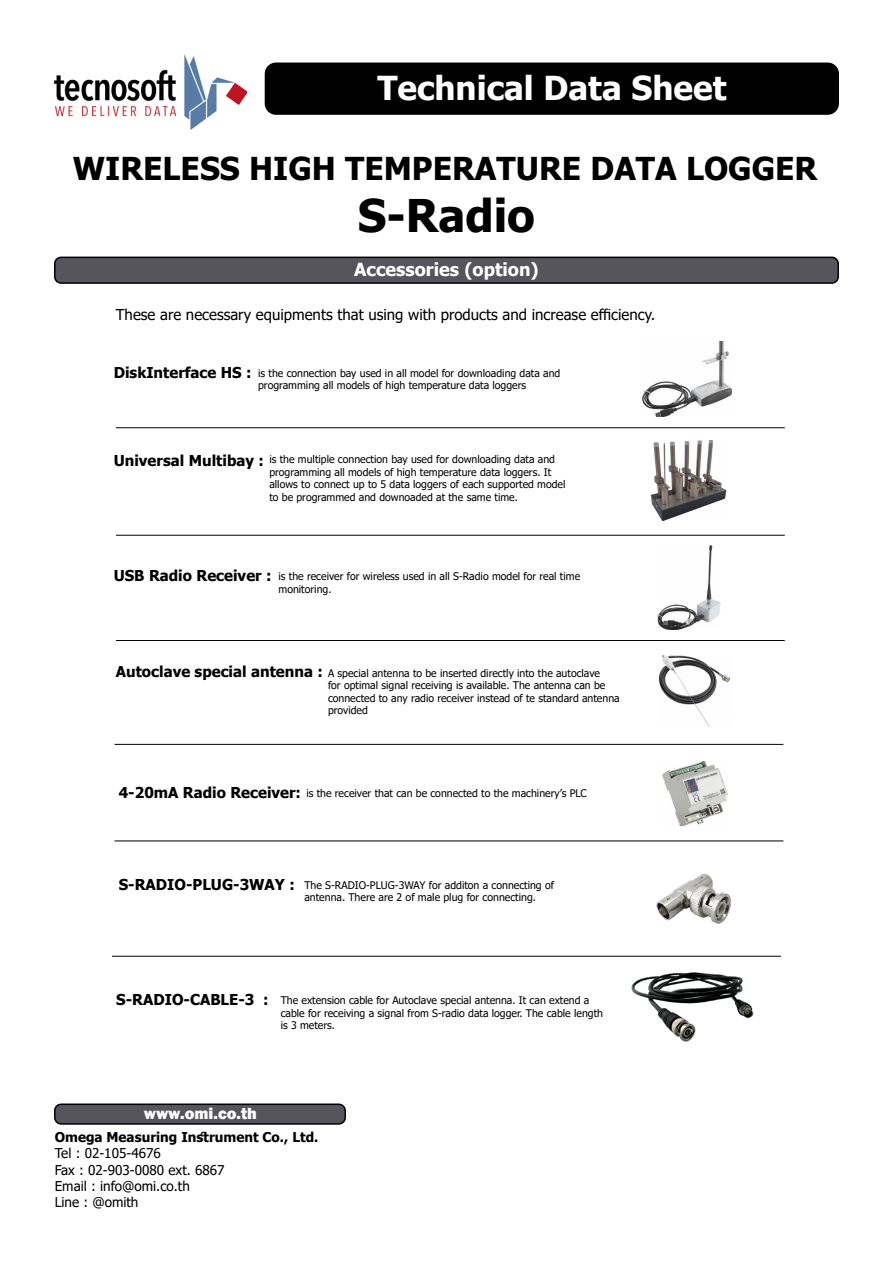
<style>
.page{position:relative;width:893px;height:1263px;background:#fff}
.page>*{position:absolute;margin:0;border:0;box-sizing:border-box;transform-origin:0 0}
.t1{font:700 45px "Tahoma";color:#000}
.t2{font:700 33px "Tahoma";color:#fff}
.t3{font:700 31.5px "Tahoma";color:#000}
.t4{font:700 18px "Tahoma";color:#fff}
.t5{font:800 16.5px "Franklin Gothic";color:#fff}
.t6{font:700 15px "Tahoma";color:#000}
.t7{font:15px "Tahoma";color:#000}
.t8{font:13.5px "Tahoma";color:#000}
.t9{font:700 13.5px "Tahoma";color:#000}
.t10{font:10.5px/12.6px "Tahoma";color:#000}
</style>
<div class="page">
<div style="left:265px;top:63px;width:574px;height:52px;background:#000;border-radius:11px"></div>
<img style="left:55px;top:54px;width:192px;height:75px">
<img style="left:642px;top:341px;width:90px;height:75px">
<img style="left:650px;top:440px;width:77px;height:81px">
<hr style="left:116px;top:535px;width:669px;height:1px;background:#000">
<hr style="left:116px;top:427px;width:669px;height:1px;background:#000">
<img style="left:657px;top:545px;width:64px;height:84px">
<hr style="left:116px;top:640px;width:669px;height:1px;background:#000">
<img style="left:658px;top:656px;width:73px;height:70px">
<hr style="left:114px;top:744px;width:669px;height:1px;background:#000">
<img style="left:662px;top:761px;width:66px;height:64px">
<div style="left:55px;top:1104px;width:290px;height:20px;background:#55555b;border-radius:6px"></div>
<div style="left:54px;top:1103px;width:292px;height:22px;border:2px solid #000;border-radius:6px"></div>
<hr style="left:114px;top:841px;width:669px;height:1px;background:#000">
<img style="left:656px;top:873px;width:76px;height:51px">
<hr style="left:112px;top:956px;width:669px;height:1px;background:#000">
<img style="left:631px;top:972px;width:123px;height:70px">
<div style="left:55px;top:257px;width:783px;height:26px;background:#55555b;border-radius:6px"></div>
<div style="left:54px;top:257px;width:785px;height:27px;border:2px solid #000;border-radius:6px"></div>
<p class="t2" style="left:377px;top:65px;width:351px">Technical Data Sheet</p>
<p class="t3" style="left:73px;top:146px;width:746px">WIRELESS HIGH TEMPERATURE DATA LOGGER</p>
<p class="t1" style="left:358px;top:184px;width:179px">S-Radio</p>
<p class="t4" style="left:354px;top:257px;width:186px">Accessories (option)</p>
<p class="t7" style="left:116px;top:304px;width:541px">These are necessary equipments that using with products and increase efficiency.</p>
<p class="t6" style="left:114px;top:362px;width:139px">DiskInterface HS :</p>
<p class="t10" style="left:258px;top:367px;width:304px">is the connection bay used in all model for downloading data and programming all models of high temperature data loggers</p>
<p class="t6" style="left:114px;top:450px;width:152px">Universal Multibay :</p>
<p class="t10" style="left:269px;top:453px;width:298px">is the multiple connection bay used for downloading data and programming all models of high temperature data loggers. It allows to connect up to 5 data loggers of each supported model to be programmed and downoaded at the same time.</p>
<p class="t6" style="left:114px;top:565px;width:159px">USB Radio Receiver :</p>
<p class="t10" style="left:279px;top:570px;width:303px">is the receiver for wireless used in all S-Radio model for real time monitoring.</p>
<p class="t6" style="left:116px;top:661px;width:208px">Autoclave special antenna :</p>
<p class="t10" style="left:328px;top:667px;width:293px">A special antenna to be inserted directly into the autoclave<br>for optimal signal receiving is available. The antenna can be connected to any radio receiver instead of te standard antenna provided</p>
<p class="t6" style="left:119px;top:782px;width:184px">4-20mA Radio Receiver:</p>
<p class="t10" style="left:306px;top:788px;width:282px">is the receiver that can be connected to the machinery’s PLC</p>
<p class="t6" style="left:119px;top:874px;width:178px">S-RADIO-PLUG-3WAY :</p>
<p class="t10" style="left:304px;top:879px;width:251px">The S-RADIO-PLUG-3WAY for additon a connecting of antenna. There are 2 of male plug for connecting.</p>
<p class="t6" style="left:116px;top:989px;width:154px">S-RADIO-CABLE-3 :</p>
<p class="t10" style="left:281px;top:994px;width:324px">The extension cable for Autoclave special antenna. It can extend a cable for receiving a signal from S-radio data logger. The cable length is 3 meters.</p>
<p class="t5" style="left:144px;top:1102px;width:115px">www.omi.co.th</p>
<p class="t9" style="left:55px;top:1128px;width:265px">Omega Measuring Instrument Co., Ltd.</p>
<p class="t8" style="left:55px;top:1144px;width:108px">Tel : 02-105-4676</p>
<p class="t8" style="left:55px;top:1160px;width:171px">Fax : 02-903-0080 ext. 6867</p>
<p class="t8" style="left:55px;top:1177px;width:137px">Email : info@omi.co.th</p>
<p class="t8" style="left:55px;top:1193px;width:85px">Line : @omith</p>
</div>
